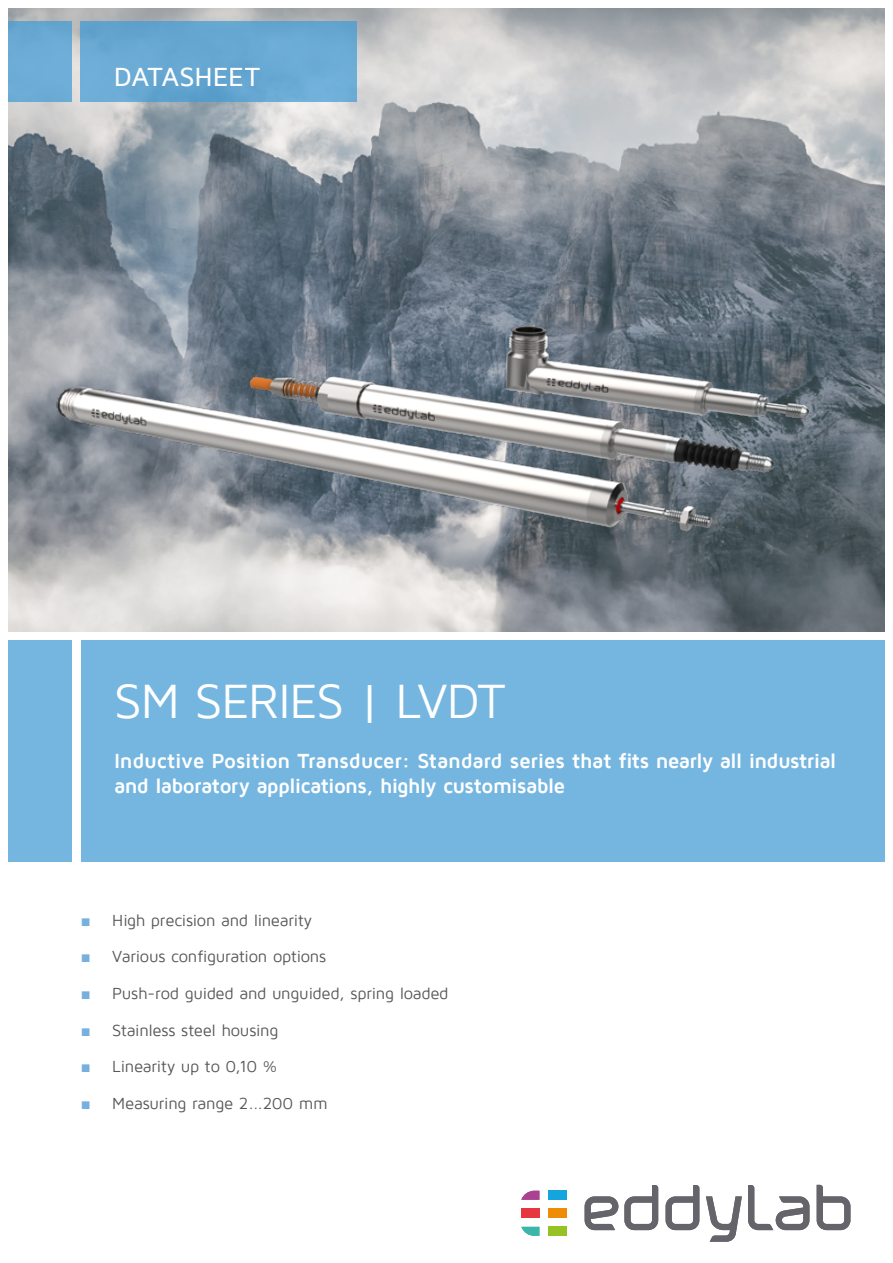
<style>
.page{position:relative;width:893px;height:1263px;background:#fff}
.page>*{position:absolute;margin:0;border:0;box-sizing:border-box;transform-origin:0 0}
.Titelseite_Headline{font:49.5px "Maven Pro";letter-spacing:-.025em;color:#fff}
.DATEBLATT_Oben_links{font:500 27px "Maven Pro";letter-spacing:-.01em;color:#fff}
.Titelseite_Subline{font:700 21px/25.2px "Maven Pro";letter-spacing:-.025em;color:#fff}
.t1{font:16.5px "Maven Pro";letter-spacing:-.015em;color:#575756}
.s1{font-family:"Impact";color:#77afdf}
</style>
<div class="page">
<div style="left:81px;top:640px;width:803px;height:221px;background:#75b6e0"></div>
<div style="left:9px;top:640px;width:63px;height:221px;background:#75b6e0"></div>
<svg style="left:666px;top:1185px;width:33px;height:45px"></svg>
<svg style="left:585px;top:1196px;width:33px;height:34px"></svg>
<svg style="left:624px;top:1185px;width:34px;height:45px"></svg>
<svg style="left:748px;top:1185px;width:61px;height:45px"></svg>
<svg style="left:817px;top:1185px;width:33px;height:45px"></svg>
<div style="left:548px;top:1209px;width:18px;height:9px;background:#ef8c07"></div>
<div style="left:521px;top:1209px;width:18px;height:9px;background:#e63741"></div>
<div style="left:548px;top:1191px;width:18px;height:9px;background:#16a4df"></div>
<svg style="left:521px;top:1191px;width:18px;height:9px"></svg>
<div style="left:548px;top:1226px;width:18px;height:10px;background:#96c223"></div>
<svg style="left:521px;top:1227px;width:18px;height:9px"></svg>
<svg style="left:706px;top:1196px;width:36px;height:46px"></svg>
<img style="left:9px;top:9px;width:875px;height:622px">
<div style="left:9px;top:21px;width:63px;height:81px;background:#6cacd6"></div>
<div style="left:81px;top:21px;width:276px;height:81px;background:#67a8d2"></div>
<img style="left:8px;top:156px;width:840px;height:380px">
<p class="DATEBLATT_Oben_links" style="left:114px;top:62px;width:148px">DATASHEET</p>
<p class="Titelseite_Headline" style="left:114px;top:675px;width:393px">SM SERIES | LVDT</p>
<p class="Titelseite_Subline" style="left:114px;top:749px;width:724px">Inductive Position Transducer: Standard series that fits nearly all industrial and laboratory applications, highly customisable</p>
<p class="t1" style="left:81px;top:912px;width:233px"><span class="s1">■</span> High precision and linearity</p>
<p class="t1" style="left:81px;top:948px;width:247px"><span class="s1">■</span> Various configuration options</p>
<p class="t1" style="left:81px;top:985px;width:369px"><span class="s1">■</span> Push-rod guided and unguided, spring loaded</p>
<p class="t1" style="left:81px;top:1021px;width:199px"><span class="s1">■</span> Stainless steel housing</p>
<p class="t1" style="left:81px;top:1058px;width:198px"><span class="s1">■</span> Linearity up to 0,10 %</p>
<p class="t1" style="left:81px;top:1094px;width:249px"><span class="s1">■</span> Measuring range 2...200 mm</p>
</div>
